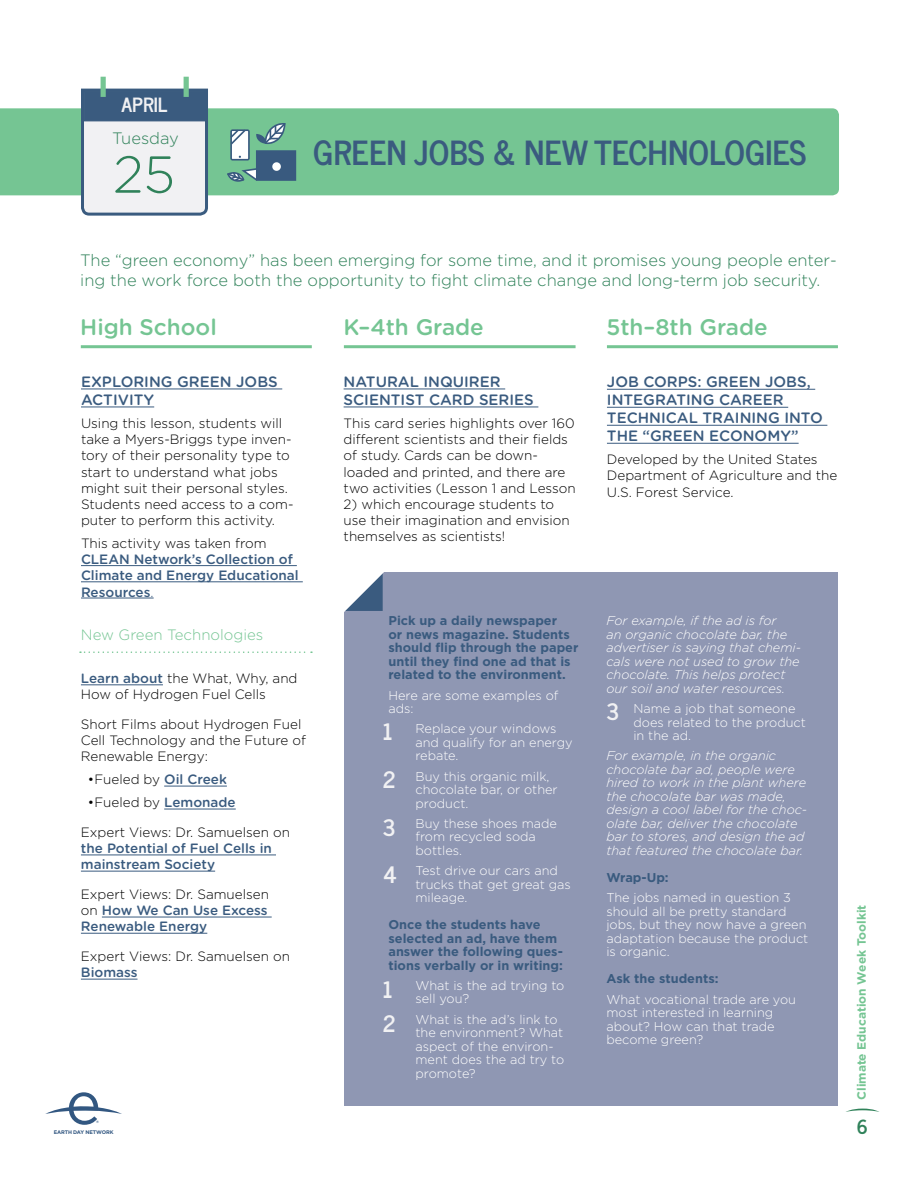
<style>
.page{position:relative;width:918px;height:1188px;background:#fff}
.page>*{position:absolute;margin:0;border:0;box-sizing:border-box;transform-origin:0 0}
.t1{font:300 51.9px "Gotham Rounded";color:#30825a}
.t2{font:700 33px "News Cycle";color:#3a5b7f}
.t3{font:500 22.5px "Gotham Rounded";color:#75c593}
.t4{font:700 22.5px/47.7px "News Cycle";color:#f1f1f3}
.t5{font:700 19.5px "News Cycle";color:#f1f1f3}
.t6{font:700 19.5px "News Cycle";color:#30825a}
.t7{font:300 16.5px/19.8px "Gotham";color:#30825a}
.t8{font:300 16.5px "Gotham Rounded";color:#30825a}
.t9{font:500 15px/18px "Gotham Rounded";color:#3a5b7f}
.t10{font:300 15px "Gotham Rounded";color:#75c593}
.t11{font:300 13.5px/16.2px "Gotham";color:#000}
.t12{font:500 13.5px/16.2px "Gotham Rounded";color:#3a5b7f}
.t13{font:500 13.5px/16.2px "Gotham";color:#3a5b7f}
.t14{font:300 12.75px/13.5px "Gotham";color:#fff}
.t15{font:italic 300 12.75px/13.5px "Gotham";color:#fff}
.t16{font:700 12.75px/13.5px "Gotham";color:#3a5b7f}
.t17{font:700 12px "Gotham";color:#75c593}
.t18{font:700 5.25px "Gotham";letter-spacing:-.025em;color:#325781}
.t19{font:700 3.45px "Gotham";color:#325781}
.s1{font-weight:300}
.s2{font-family:"Gotham Rounded";font-weight:500;color:#3a5b7f}
.s3{font-family:"Gotham";font-weight:300;color:#000}
</style>
<div class="page">
<svg style="left:45px;top:1092px;width:77px;height:33px"></svg>
<svg style="left:846px;top:1109px;width:33px;height:3px"></svg>
<div style="left:345px;top:573px;width:493px;height:533px;background:#8f97b3"></div>
<div style="left:0;top:108px;width:839px;height:87px;background:#75c593"></div>
<hr style="left:344px;top:389px;width:161px;height:1px;background:#3a5b7f">
<hr style="left:344px;top:407px;width:194px;height:1px;background:#3a5b7f">
<hr style="left:607px;top:389px;width:208px;height:1px;background:#3a5b7f">
<hr style="left:607px;top:407px;width:181px;height:1px;background:#3a5b7f">
<hr style="left:607px;top:425px;width:220px;height:1px;background:#3a5b7f">
<hr style="left:607px;top:443px;width:192px;height:1px;background:#3a5b7f">
<hr style="left:81px;top:389px;width:201px;height:1px;background:#3a5b7f">
<hr style="left:81px;top:407px;width:73px;height:1px;background:#3a5b7f">
<hr style="left:81px;top:565px;width:216px;height:1px;background:#3a5b7f">
<hr style="left:81px;top:581px;width:222px;height:1px;background:#3a5b7f">
<hr style="left:81px;top:598px;width:73px;height:1px;background:#3a5b7f">
<hr style="left:344px;top:345px;width:232px;height:3px;background:#75c593">
<hr style="left:607px;top:345px;width:231px;height:3px;background:#75c593">
<hr style="left:81px;top:345px;width:231px;height:3px;background:#75c593">
<hr style="left:81px;top:685px;width:82px;height:1px;background:#3a5b7f">
<hr style="left:164px;top:786px;width:63px;height:1px;background:#3a5b7f">
<hr style="left:164px;top:809px;width:72px;height:1px;background:#3a5b7f">
<hr style="left:81px;top:855px;width:195px;height:1px;background:#3a5b7f">
<hr style="left:81px;top:871px;width:134px;height:1px;background:#3a5b7f">
<hr style="left:102px;top:917px;width:170px;height:1px;background:#3a5b7f">
<hr style="left:81px;top:933px;width:126px;height:1px;background:#3a5b7f">
<hr style="left:81px;top:979px;width:57px;height:1px;background:#3a5b7f">
<svg style="left:344px;top:572px;width:48px;height:42px"></svg>
<svg style="left:227px;top:123px;width:69px;height:59px;background:#70a09b"></svg>
<svg style="left:80px;top:651px;width:232px;height:2px"></svg>
<svg style="left:80px;top:87px;width:130px;height:129px"></svg>
<div style="left:83px;top:91px;width:123px;height:30px;background:#3a5b7f"></div>
<div style="left:101px;top:77px;width:5px;height:20px;background:#75c593"></div>
<div style="left:184px;top:77px;width:5px;height:20px;background:#75c593"></div>
<h3 class="t5" style="left:121px;top:88px;width:48px">APRIL</h3>
<p class="t8" style="left:112px;top:129px;width:68px">Tuesday</p>
<h1 class="t1" style="left:113px;top:146px;width:64px">25</h1>
<h2 class="t2" style="left:313px;top:123px;width:495px">GREEN JOBS &amp; NEW TECHNOLOGIES</h2>
<p class="t7" style="left:80px;top:250px;width:758px">The “green economy” has been emerging for some time, and it promises young people enter&shy;ing the work force both the opportunity to fight climate change and long-term job security.</p>
<h3 class="t3" style="left:80px;top:314px;width:138px">High School</h3>
<h3 class="t3" style="left:343px;top:314px;width:142px">K–4th Grade</h3>
<h3 class="t3" style="left:606px;top:314px;width:163px">5th–8th Grade</h3>
<p class="t9" style="left:81px;top:373px;width:198px">EXPLORING GREEN JOBS<br>ACTIVITY</p>
<p class="t11" style="left:81px;top:415px;width:214px">Using this lesson, students will take a Myers-Briggs type inven&shy;tory of their personality type to start to understand what jobs might suit their personal styles.<br>Students need access to a com&shy;puter to perform this activity.</p>
<p class="t11" style="left:81px;top:535px;width:187px">This activity was taken from</p>
<p class="t13" style="left:81px;top:551px;width:219px">CLEAN Network’s Collection of<br>Climate and Energy Educational<br>Resources<span class="s1">.</span></p>
<p class="t10" style="left:81px;top:626px;width:184px">New Green Technologies</p>
<p class="t11" style="left:81px;top:670px;width:218px"><span class="s2">Learn about</span> the What, Why, and<br>How of Hydrogen Fuel Cells</p>
<p class="t11" style="left:81px;top:716px;width:227px">Short Films about Hydrogen Fuel<br>Cell Technology and the Future of<br>Renewable Energy:</p>
<p class="t11" style="left:88px;top:771px;width:141px">•Fueled by <span class="s2">Oil Creek</span></p>
<p class="t11" style="left:88px;top:794px;width:150px">•Fueled by <span class="s2">Lemonade</span></p>
<p class="t11" style="left:81px;top:824px;width:211px">Expert Views: Dr. Samuelsen on</p>
<p class="t12" style="left:81px;top:840px;width:193px">the Potential of Fuel Cells in mainstream Society</p>
<p class="t11" style="left:81px;top:886px;width:190px">Expert Views: Dr. Samuelsen</p>
<p class="t12" style="left:81px;top:902px;width:188px"><span class="s3">on</span> How We Can Use Excess<br>Renewable Energy</p>
<p class="t11" style="left:81px;top:948px;width:211px">Expert Views: Dr. Samuelsen on</p>
<p class="t12" style="left:81px;top:964px;width:58px">Biomass</p>
<p class="t19" style="left:96px;top:1120px;width:4px">®</p>
<p class="t18" style="left:54px;top:1130px;width:61px">EARTH DAY NETWORK</p>
<p class="t9" style="left:344px;top:373px;width:192px">NATURAL INQUIRER<br>SCIENTIST CARD SERIES</p>
<p class="t11" style="left:344px;top:415px;width:234px">This card series highlights over 160 different scientists and their fields of study. Cards can be down&shy;loaded and printed, and there are two activities (Lesson 1 and Lesson</p>
<p class="t11" style="left:344px;top:496px;width:228px">2) which encourage students to use their imagination and envision themselves as scientists!</p>
<p class="t9" style="left:607px;top:373px;width:217px">JOB CORPS: GREEN JOBS,<br>INTEGRATING CAREER<br>TECHNICAL TRAINING INTO<br>THE “GREEN ECONOMY”</p>
<p class="t11" style="left:607px;top:451px;width:232px">Developed by the United States<br>Department of Agriculture and the<br>U.S. Forest Service.</p>
<p class="t16" style="left:388px;top:614px;width:191px">Pick up a daily newspaper<br>or news magazine. Students should flip through the paper until they find one ad that is related to the environment.</p>
<p class="t14" style="left:388px;top:688px;width:172px">Here are some examples of ads:</p>
<p class="t14" style="left:415px;top:722px;width:159px">Replace your windows and qualify for an energy rebate.</p>
<p class="t14" style="left:415px;top:769px;width:144px">Buy this organic milk, chocolate bar, or other product.</p>
<p class="t14" style="left:415px;top:816px;width:143px">Buy these shoes made from recycled soda bottles.</p>
<p class="t14" style="left:415px;top:864px;width:157px">Test drive our cars and trucks that get great gas mileage.</p>
<p class="t16" style="left:388px;top:918px;width:176px">Once the students have selected an ad, have them answer the following ques&shy;tions verbally or in writing:</p>
<p class="t14" style="left:415px;top:978px;width:150px">What is the ad trying to sell you?</p>
<p class="t14" style="left:415px;top:1012px;width:150px">What is the ad’s link to the environment? What aspect of the environ&shy;ment does the ad try to promote?</p>
<h3 class="t4" style="left:383px;top:706px;width:16px">1<br>2<br>3<br>4</h3>
<h3 class="t4" style="left:383px;top:970px;width:15px;line-height:34.3px">1<br>2</h3>
<p class="t15" style="left:606px;top:614px;width:196px">For example, if the ad is for<br>an organic chocolate bar, the advertiser is saying that chemi&shy;cals were not used to grow the chocolate. This helps protect our soil and water resources.</p>
<p class="t14" style="left:633px;top:702px;width:174px">Name a job that someone does related to the product in the ad.</p>
<p class="t15" style="left:606px;top:749px;width:202px">For example, in the organic chocolate bar ad, people were hired to work in the plant where the chocolate bar was made, design a cool label for the choc&shy;olate bar, deliver the chocolate bar to stores, and design the ad that featured the chocolate bar.</p>
<p class="t16" style="left:606px;top:871px;width:64px">Wrap-Up:</p>
<p class="t14" style="left:606px;top:891px;width:203px">The jobs named in question 3 should all be pretty standard jobs, but they now have a green adaptation because the product is organic.</p>
<p class="t16" style="left:606px;top:972px;width:114px">Ask the students:</p>
<p class="t14" style="left:606px;top:992px;width:191px">What vocational trade are you most interested in learning about? How can that trade become green?</p>
<h3 class="t4" style="left:606px;top:686px;width:15px">3</h3>
<p class="t17" style="left:853px;top:1100px;width:197px;rotate:-90deg">Climate Education Week Toolkit</p>
<h3 class="t6" style="left:857px;top:1110px;width:13px">6</h3>
</div>
